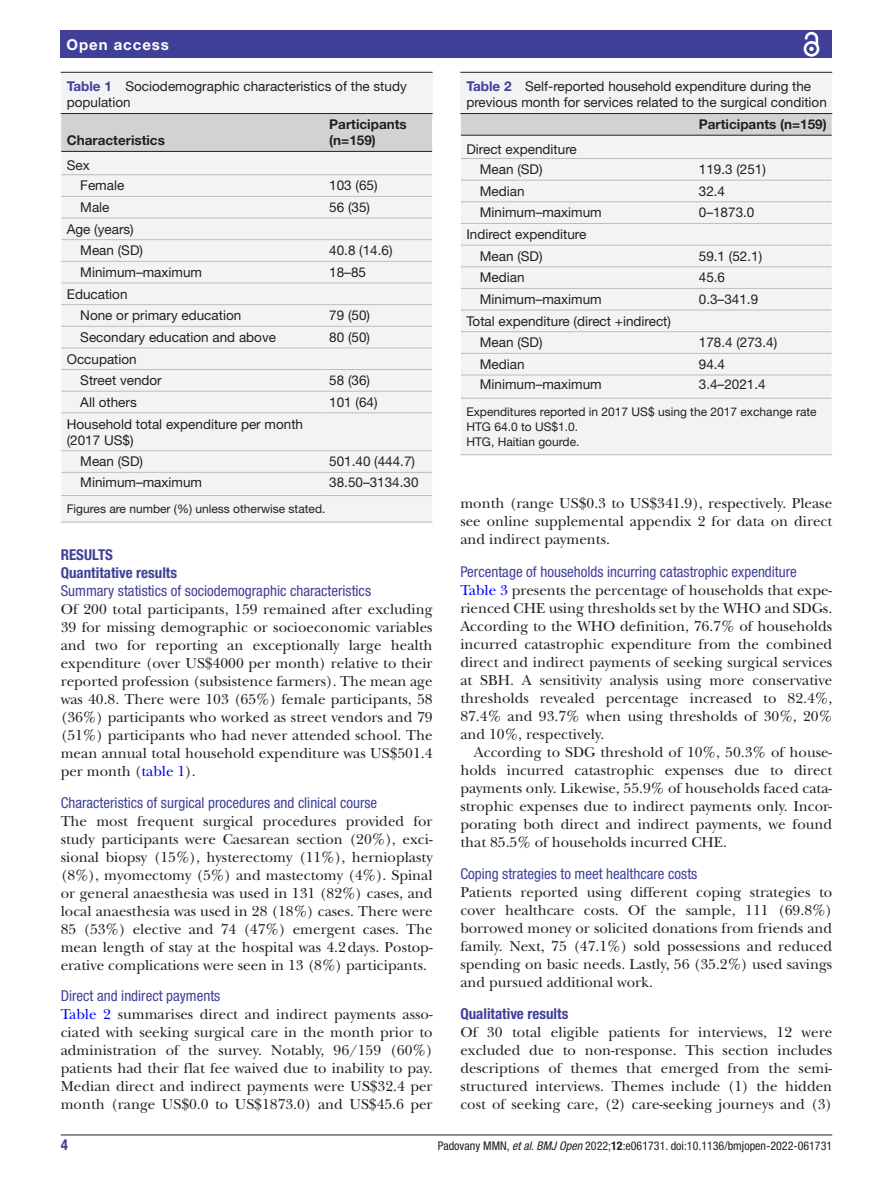
<style>
.page{position:relative;width:893px;height:1191px;background:#fff}
.page>*{position:absolute;margin:0;border:0;box-sizing:border-box;transform-origin:0 0}
.t1{font:15px/18px "New Baskerville";color:#231f20;text-align:justify}
.t2{font:condensed 15px "Helvetica Neue LT Std";color:#414099}
.t3{font:700 condensed 15px/18px "Helvetica Neue LT Std";color:#414099}
.t4{font:700 15px "Helvetica Neue LT Std";letter-spacing:.065em;color:#fff}
.t5{font:13.5px/21.6px "Helvetica Neue LT Std";color:#231f20}
.t6{font:700 13.5px/16.2px "Helvetica Neue LT Std";color:#231f20}
.t7{font:12px/15px "Helvetica Neue LT Std";color:#231f20}
.t8{font:condensed 12px "Helvetica Neue LT Std";color:#231f20}
.s1{font-weight:700;color:#414099}
.s2{color:#00f}
.s3{font-style:italic}
.s4{font-weight:700}
</style>
<div class="page">
<hr style="left:61px;top:1134px;width:771px;height:1px;background:#231f20">
<div style="left:61px;top:31px;width:771px;height:27px;background:#414099"></div>
<svg style="left:803px;top:31px;width:17px;height:26px"></svg>
<div style="left:61px;top:73px;width:372px;height:449px;background:#f2f3f4"></div>
<hr style="left:61px;top:72px;width:372px;height:1px;background:#231f20">
<hr style="left:61px;top:113px;width:262px;height:1px;background:#231f20">
<hr style="left:323px;top:113px;width:110px;height:1px;background:#231f20">
<hr style="left:61px;top:450px;width:262px;height:1px;background:#bcbdc0">
<hr style="left:323px;top:450px;width:109px;height:1px;background:#bcbdc0">
<hr style="left:61px;top:472px;width:262px;height:1px;background:#bcbdc0">
<hr style="left:323px;top:472px;width:109px;height:1px;background:#bcbdc0">
<hr style="left:323px;top:495px;width:109px;height:1px;background:#bcbdc0">
<hr style="left:61px;top:495px;width:262px;height:1px;background:#bcbdc0">
<hr style="left:61px;top:522px;width:262px;height:1px;background:#bcbdc0">
<hr style="left:323px;top:522px;width:110px;height:1px;background:#bcbdc0">
<svg style="left:60px;top:114px;width:373px;height:299px"></svg>
<hr style="left:432px;top:413px;width:1px;height:38px;background:#fff">
<svg style="left:432px;top:452px;width:1px;height:69px"></svg>
<div style="left:460px;top:73px;width:372px;height:382px;background:#f2f3f4"></div>
<hr style="left:460px;top:72px;width:372px;height:1px;background:#231f20">
<hr style="left:460px;top:113px;width:233px;height:1px;background:#231f20">
<hr style="left:693px;top:113px;width:139px;height:1px;background:#231f20">
<hr style="left:693px;top:398px;width:139px;height:1px;background:#bcbdc0">
<hr style="left:460px;top:398px;width:233px;height:1px;background:#bcbdc0">
<hr style="left:460px;top:454px;width:233px;height:1px;background:#bcbdc0">
<hr style="left:693px;top:454px;width:139px;height:1px;background:#bcbdc0">
<hr style="left:460px;top:398px;width:1px;height:56px;background:#fff">
<svg style="left:460px;top:114px;width:372px;height:284px"></svg>
<p class="t4" style="left:66px;top:35px;width:104px">Open access</p>
<p class="t5" style="left:67px;top:77px;width:342px;line-height:16.5px"><span class="s1">Table 1</span> Sociodemographic characteristics of the study population</p>
<p class="t6" style="left:67px;top:132px;width:100px">Characteristics</p>
<p class="t6" style="left:329px;top:116px;width:79px">Participants (n=159)</p>
<p class="t5" style="left:80px;top:155px;width:46px;line-height:20.1px;text-indent:-14px">Sex<br>Female</p>
<p class="t5" style="left:329px;top:175px;width:50px">103 (65)</p>
<p class="t5" style="left:80px;top:196px;width:31px">Male</p>
<p class="t5" style="left:329px;top:196px;width:42px">56 (35)</p>
<p class="t5" style="left:80px;top:218px;width:64px;text-indent:-14px">Age (years)<br>Mean (SD)</p>
<p class="t5" style="left:329px;top:239px;width:65px">40.8 (14.6)</p>
<p class="t5" style="left:80px;top:261px;width:123px">Minimum–maximum</p>
<p class="t5" style="left:329px;top:261px;width:38px">18–85</p>
<p class="t5" style="left:80px;top:283px;width:163px;text-indent:-14px">Education<br>None or primary education</p>
<p class="t5" style="left:329px;top:304px;width:42px">79 (50)</p>
<p class="t5" style="left:80px;top:326px;width:197px">Secondary education and above</p>
<p class="t5" style="left:329px;top:326px;width:42px">80 (50)</p>
<p class="t5" style="left:80px;top:348px;width:83px;text-indent:-14px">Occupation<br>Street vendor</p>
<p class="t5" style="left:329px;top:369px;width:42px">58 (36)</p>
<p class="t5" style="left:80px;top:391px;width:58px">All others</p>
<p class="t5" style="left:329px;top:391px;width:50px">101 (64)</p>
<p class="t5" style="left:67px;top:415px;width:238px;line-height:16.2px">Household total expenditure per month (2017 US$)</p>
<p class="t5" style="left:80px;top:450px;width:64px">Mean (SD)</p>
<p class="t5" style="left:329px;top:450px;width:87px">501.40 (444.7)</p>
<p class="t5" style="left:80px;top:471px;width:123px">Minimum–maximum</p>
<p class="t5" style="left:329px;top:471px;width:91px">38.50–3134.30</p>
<p class="t7" style="left:67px;top:501px;width:260px">Figures are number (%) unless otherwise stated.</p>
<p class="t3" style="left:61px;top:545px;width:118px">RESULTS<br>Quantitative results</p>
<p class="t2" style="left:61px;top:582px;width:312px">Summary statistics of sociodemographic characteristics</p>
<p class="t1" style="left:61px;top:600px;width:373px">Of 200 total participants, 159 remained after excluding 39 for missing demographic or socioeconomic variables and two for reporting an exceptionally large health expenditure (over US$4000 per month) relative to their reported profession (subsistence farmers). The mean age was 40.8. There were 103 (65%) female participants, 58 (36%) participants who worked as street vendors and 79 (51%) participants who had never attended school. The mean annual total household expenditure was US$501.4 per month (<span class="s2">table 1</span>).</p>
<p class="t2" style="left:61px;top:793px;width:318px">Characteristics of surgical procedures and clinical course</p>
<p class="t1" style="left:61px;top:812px;width:373px">The most frequent surgical procedures provided for study participants were Caesarean section (20%), exci&shy;sional biopsy (15%), hysterectomy (11%), hernioplasty (8%), myomectomy (5%) and mastectomy (4%). Spinal or general anaesthesia was used in 131 (82%) cases, and local anaesthesia was used in 28 (18%) cases. There were 85 (53%) elective and 74 (47%) emergent cases. The mean length of stay at the hospital was 4.2days. Postop&shy;erative complications were seen in 13 (8%) participants.</p>
<p class="t2" style="left:61px;top:987px;width:161px">Direct and indirect payments</p>
<p class="t1" style="left:61px;top:1005px;width:373px"><span class="s2">Table 2</span> summarises direct and indirect payments asso&shy;ciated with seeking surgical care in the month prior to administration of the survey. Notably, 96/159 (60%) patients had their flat fee waived due to inability to pay.<br>Median direct and indirect payments were US$32.4 per month (range US$0.0 to US$1873.0) and US$45.6 per</p>
<p class="t5" style="left:466px;top:77px;width:362px;line-height:16.5px"><span class="s1">Table 2</span> Self-reported household expenditure during the previous month for services related to the surgical condition</p>
<p class="t6" style="left:699px;top:116px;width:129px">Participants (n=159)</p>
<p class="t5" style="left:480px;top:139px;width:99px;line-height:20.1px;text-indent:-14px">Direct expenditure<br>Mean (SD)</p>
<p class="t5" style="left:699px;top:158px;width:69px">119.3 (251)</p>
<p class="t5" style="left:480px;top:180px;width:46px">Median</p>
<p class="t5" style="left:699px;top:180px;width:28px">32.4</p>
<p class="t5" style="left:480px;top:202px;width:123px">Minimum–maximum</p>
<p class="t5" style="left:699px;top:202px;width:57px">0–1873.0</p>
<p class="t5" style="left:480px;top:223px;width:108px;text-indent:-14px">Indirect expenditure<br>Mean (SD)</p>
<p class="t5" style="left:699px;top:245px;width:65px">59.1 (52.1)</p>
<p class="t5" style="left:480px;top:267px;width:46px">Median</p>
<p class="t5" style="left:699px;top:267px;width:28px">45.6</p>
<p class="t5" style="left:480px;top:288px;width:123px">Minimum–maximum</p>
<p class="t5" style="left:699px;top:288px;width:61px">0.3–341.9</p>
<p class="t5" style="left:480px;top:310px;width:193px;text-indent:-14px">Total expenditure (direct +indirect)<br>Mean (SD)</p>
<p class="t5" style="left:699px;top:331px;width:80px">178.4 (273.4)</p>
<p class="t5" style="left:480px;top:353px;width:46px">Median</p>
<p class="t5" style="left:699px;top:353px;width:28px">94.4</p>
<p class="t5" style="left:480px;top:373px;width:123px">Minimum–maximum</p>
<p class="t5" style="left:699px;top:373px;width:68px">3.4–2021.4</p>
<p class="t7" style="left:466px;top:404px;width:352px">Expenditures reported in 2017 US$ using the 2017 exchange rate<br>HTG 64.0 to US$1.0.<br>HTG, Haitian gourde.</p>
<p class="t1" style="left:460px;top:494px;width:373px">month (range US$0.3 to US$341.9), respectively. Please see online supplemental appendix 2 for data on direct and indirect payments.</p>
<p class="t2" style="left:460px;top:562px;width:338px">Percentage of households incurring catastrophic expenditure</p>
<p class="t1" style="left:460px;top:581px;width:373px"><span class="s2">Table 3</span> presents the percentage of households that expe&shy;rienced CHE using thresholds set by the WHO and SDGs.<br>According to the WHO definition, 76.7% of households incurred catastrophic expenditure from the combined direct and indirect payments of seeking surgical services at SBH. A sensitivity analysis using more conservative thresholds revealed percentage increased to 82.4%, 87.4% and 93.7% when using thresholds of 30%, 20% and 10%, respectively.</p>
<p class="t1" style="left:460px;top:743px;width:373px;text-indent:13px">According to SDG threshold of 10%, 50.3% of house&shy;holds incurred catastrophic expenses due to direct payments only. Likewise, 55.9% of households faced cata&shy;strophic expenses due to indirect payments only. Incor&shy;porating both direct and indirect payments, we found that 85.5% of households incurred CHE.</p>
<p class="t2" style="left:460px;top:865px;width:238px">Coping strategies to meet healthcare costs</p>
<p class="t1" style="left:460px;top:883px;width:373px">Patients reported using different coping strategies to cover healthcare costs. Of the sample, 111 (69.8%) borrowed money or solicited donations from friends and family. Next, 75 (47.1%) sold possessions and reduced spending on basic needs. Lastly, 56 (35.2%) used savings and pursued additional work.</p>
<p class="t3" style="left:460px;top:1004px;width:109px">Qualitative results</p>
<p class="t1" style="left:460px;top:1023px;width:373px">Of 30 total eligible patients for interviews, 12 were excluded due to non-response. This section includes descriptions of themes that emerged from the semi&shy;structured interviews. Themes include (1) the hidden cost of seeking care, (2) care-seeking journeys and (3)</p>
<p class="t3" style="left:61px;top:1135px;width:9px">4</p>
<p class="t8" style="left:438px;top:1138px;width:396px">Padovany MMN, <span class="s3">et al</span>. <span class="s3">BMJ Open</span> 2022;<span class="s4">12</span>:e061731. doi:10.1136/bmjopen-2022-061731</p>
</div>
